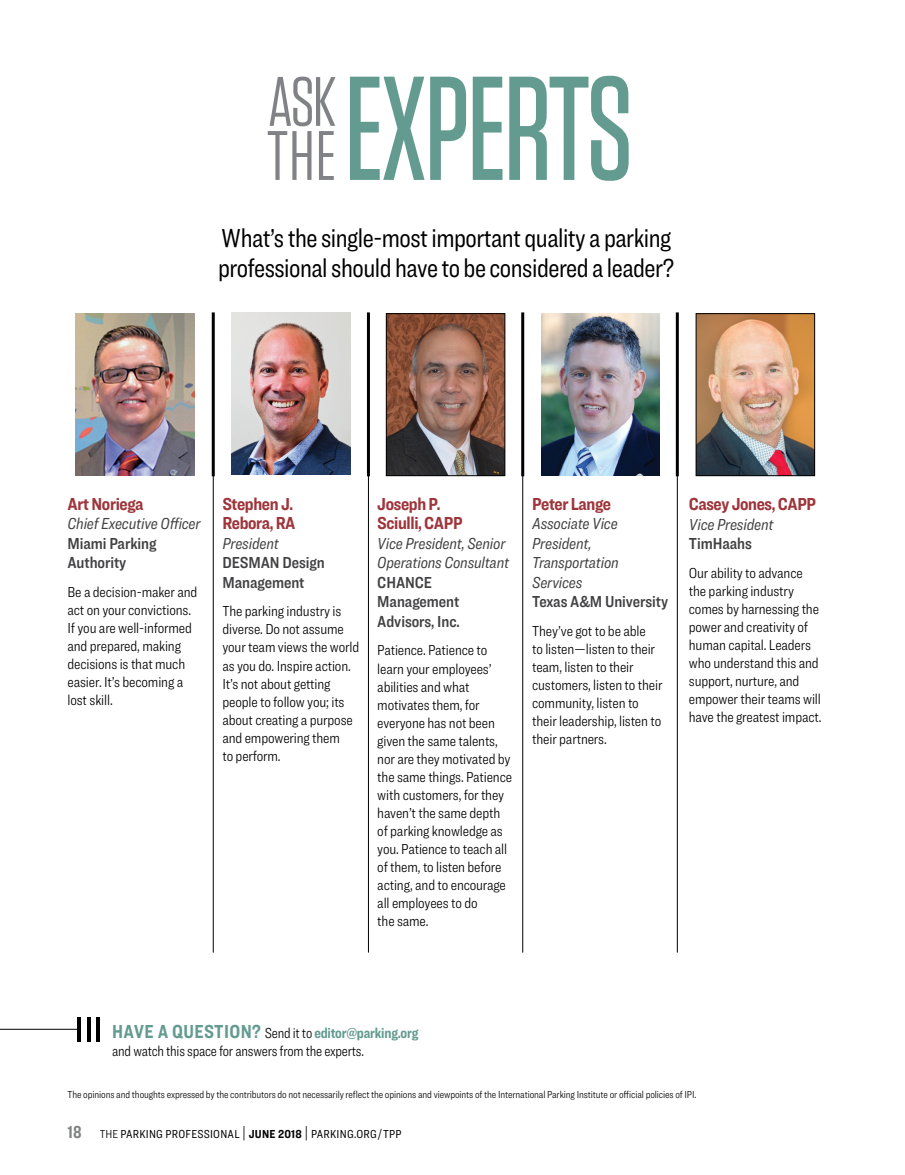
<style>
.page{position:relative;width:905px;height:1175px;background:#fff}
.page>*{position:absolute;margin:0;border:0;box-sizing:border-box;transform-origin:0 0}
.t1{font:500 147.45px "Tungsten";letter-spacing:-.02em;color:#639b90;scale:.91 1}
.t2{font:69.75px "Tungsten";letter-spacing:-.005em;color:#808285}
.AsktheExpert_Questio{font:27px/30px "Ringside Condensed";letter-spacing:-.02em;color:#000;scale:.95 1}
.AsktheExpert_Name{font:700 18px/19.5px "Ringside Condensed";letter-spacing:-.02em;color:#9e353b}
.t3{font:700 18px "Ringside Compressed";color:#808285}
.AsktheExperts_Title{font:italic 16.5px/19.5px "Ringside Condensed";letter-spacing:-.01em;color:#414042}
.AsktheExperts_Locati{font:16.5px/19.5px "Ringside Condensed Semi";letter-spacing:-.005em;color:#414042}
.AsktheExperts_Text_N{font:300 15px/18px "Ringside Condensed";letter-spacing:-.01em;color:#000}
.AsktheExperts_Text_N-2{font:300 15px "Ringside Condensed";letter-spacing:-.01em;color:#000;scale:.96 1}
.t4{font:700 15px "Ringside Condensed";letter-spacing:-.015em;color:#639b90;scale:.96 1}
.t5{font:12px "Ringside Condensed";letter-spacing:.02em;color:#000}
.Disclaimer_vertical{font:300 10.5px "Ringside Condensed";letter-spacing:-.01em;color:#000}
.s1{font-size:19.5px}
.s2{font-weight:300;color:#000}
.s3{font-weight:300}
.s4{font-size:15.6px}
.s5{font-weight:700}
</style>
<div class="page">
<hr style="left:0;top:1029px;width:79px;height:1px;background:#000">
<hr style="left:97px;top:1017px;width:3px;height:24px;background:#000">
<hr style="left:87px;top:1017px;width:3px;height:24px;background:#000">
<hr style="left:78px;top:1017px;width:3px;height:24px;background:#000">
<img style="left:697px;top:315px;width:115px;height:159px">
<div style="left:695px;top:313px;width:119px;height:163px;border:1px solid #000"></div>
<img style="left:541px;top:314px;width:119px;height:162px">
<img style="left:76px;top:314px;width:118px;height:162px">
<hr style="left:212px;top:312px;width:3px;height:164px;background:#000">
<hr style="left:213px;top:474px;width:1px;height:478px;background:#000">
<hr style="left:367px;top:312px;width:3px;height:164px;background:#000">
<hr style="left:368px;top:474px;width:1px;height:478px;background:#000">
<hr style="left:521px;top:312px;width:3px;height:164px;background:#000">
<hr style="left:522px;top:474px;width:1px;height:478px;background:#000">
<hr style="left:675px;top:312px;width:3px;height:164px;background:#000">
<hr style="left:677px;top:474px;width:1px;height:478px;background:#000">
<img style="left:388px;top:315px;width:115px;height:159px">
<div style="left:386px;top:313px;width:119px;height:163px;border:1px solid #000"></div>
<img style="left:231px;top:312px;width:119px;height:162px">
<p class="t2" style="left:268px;top:66px;width:70px">ASK</p>
<p class="t2" style="left:267px;top:120px;width:71px">THE</p>
<p class="t1" style="left:345px;top:52px;width:318px">EXPERTS</p>
<p class="AsktheExpert_Questio" style="left:218px;top:222px;width:482px">What’s the single-most important quality a parking professional should have to be considered a leader?</p>
<p class="AsktheExpert_Name" style="left:68px;top:493px;width:77px">Art Noriega</p>
<p class="AsktheExperts_Title" style="left:68px;top:514px;width:135px">Chief Executive Officer</p>
<p class="AsktheExperts_Locati" style="left:68px;top:533px;width:91px">Miami Parking<br>Authority</p>
<p class="AsktheExperts_Text_N" style="left:68px;top:583px;width:131px">Be a decision-maker and act on your convictions.<br>If you are well-informed and prepared, making decisions is that much easier. It’s becoming a lost skill.</p>
<p class="AsktheExpert_Name" style="left:222px;top:493px;width:75px">Stephen J.<br>Rebora, RA</p>
<p class="AsktheExperts_Title" style="left:222px;top:533px;width:58px">President</p>
<p class="AsktheExperts_Locati" style="left:222px;top:553px;width:104px">DESMAN Design<br>Management</p>
<p class="AsktheExperts_Text_N" style="left:222px;top:602px;width:138px">The parking industry is diverse. Do not assume your team views the world as you do. Inspire action.<br>It’s not about getting people to follow you; its about creating a purpose and empowering them<br>to perform.</p>
<p class="AsktheExpert_Name" style="left:377px;top:493px;width:87px">Joseph P.<br>Sciulli, CAPP</p>
<p class="AsktheExperts_Title" style="left:377px;top:533px;width:133px">Vice President, Senior<br>Operations Consultant</p>
<p class="AsktheExperts_Locati" style="left:377px;top:572px;width:84px">CHANCE<br>Management<br>Advisors, Inc.</p>
<p class="AsktheExperts_Text_N" style="left:377px;top:641px;width:136px">Patience. Patience to learn your employees’ abilities and what motivates them, for everyone has not been given the same talents, nor are they motivated by the same things. Patience with customers, for they haven’t the same depth of parking knowledge as you. Patience to teach all of them, to listen before acting, and to encourage all employees to do<br>the same.</p>
<p class="AsktheExpert_Name" style="left:532px;top:493px;width:80px">Peter Lange</p>
<p class="AsktheExperts_Title" style="left:532px;top:514px;width:88px">Associate Vice<br>President,<br>Transportation<br>Services</p>
<p class="AsktheExperts_Locati" style="left:532px;top:592px;width:137px">Texas A&amp;M University</p>
<p class="AsktheExperts_Text_N" style="left:532px;top:622px;width:132px">They’ve got to be able<br>to listen—listen to their team, listen to their customers, listen to their community, listen to their leadership, listen to their partners.</p>
<p class="AsktheExpert_Name" style="left:688px;top:494px;width:129px">Casey Jones, CAPP</p>
<p class="AsktheExperts_Title" style="left:688px;top:514px;width:86px">Vice President</p>
<p class="AsktheExperts_Locati" style="left:688px;top:533px;width:65px">TimHaahs</p>
<p class="AsktheExperts_Text_N" style="left:688px;top:563px;width:134px">Our ability to advance the parking industry comes by harnessing the power and creativity of human capital. Leaders who understand this and support, nurture, and empower their teams will have the greatest impact.</p>
<p class="t4" style="left:112px;top:1022px;width:320px"><span class="s1">HAVE A QUESTION?</span> <span class="s2">Send it to</span> editor@parking.org</p>
<p class="AsktheExperts_Text_N-2" style="left:112px;top:1041px;width:264px">and watch this space for answers from the experts.</p>
<p class="Disclaimer_vertical" style="left:68px;top:1087px;width:630px">The opinions and thoughts expressed by the contributors do not necessarily reflect the opinions and viewpoints of the International Parking Institute or official policies of IPI.</p>
<p class="t3" style="left:68px;top:1119px;width:16px">18</p>
<p class="t5" style="left:100px;top:1125px;width:303px"><span class="s3">THE</span> PARKING PROFESSIONAL <span class="s4">|</span> <span class="s5">JUNE 2018</span> <span class="s4">|</span> PARKING.ORG/TPP</p>
</div>
